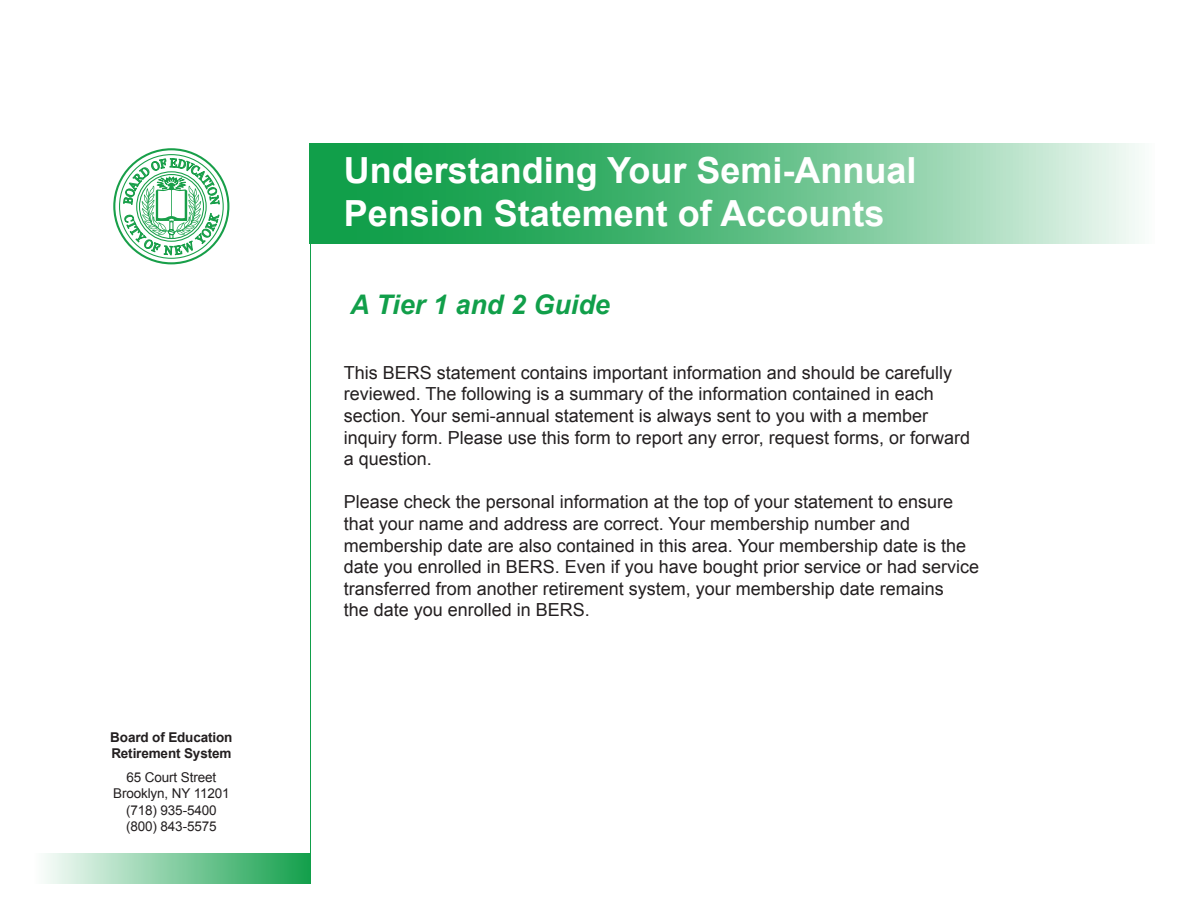
<style>
.page{position:relative;width:1188px;height:918px;background:#fff}
.page>*{position:absolute;margin:0;border:0;box-sizing:border-box;transform-origin:0 0}
.t1{font:700 36px/43.2px "Arial";color:#fff}
.t2{font:italic 700 27px "Arial";color:#119f4a}
.t3{font:18px/21.6px "Arial";color:#231f20}
.t4{font:13.5px "Arial";letter-spacing:-.01em;color:#231f20}
.t5{font:700 13.5px/16.2px "Arial";letter-spacing:-.01em;color:#231f20}
</style>
<div class="page">
<hr style="left:310px;top:148px;width:1px;height:736px;background:#119f4a">
<div style="left:32px;top:853px;width:278px;height:31px;background:linear-gradient(to right,#fff,#14a04c)"></div>
<svg style="left:310px;top:143px;width:829px;height:101px;background:#63c088"></svg>
<svg style="left:113px;top:148px;width:116px;height:116px"></svg>
<p class="t5" style="left:110px;top:730px;width:124px">Board of Education<br>Retirement System</p>
<p class="t4" style="left:127px;top:769px;width:91px">65 Court Street</p>
<p class="t4" style="left:113px;top:785px;width:118px">Brooklyn, NY 11201</p>
<p class="t4" style="left:126px;top:801px;width:92px">(718) 935-5400</p>
<p class="t4" style="left:126px;top:817px;width:92px">(800) 843-5575</p>
<p class="t1" style="left:344px;top:150px;width:574px">Understanding Your Semi-Annual<br>Pension Statement of Accounts</p>
<p class="t2" style="left:350px;top:286px;width:261px">A Tier 1 and 2 Guide</p>
<p class="t3" style="left:344px;top:362px;width:628px">This BERS statement contains important information and should be carefully reviewed. The following is a summary of the information contained in each section. Your semi-annual statement is always sent to you with a member inquiry form. Please use this form to report any error, request forms, or forward a question.</p>
<p class="t3" style="left:344px;top:491px;width:637px">Please check the personal information at the top of your statement to ensure that your name and address are correct. Your membership number and membership date are also contained in this area. Your membership date is the date you enrolled in BERS. Even if you have bought prior service or had service transferred from another retirement system, your membership date remains<br>the date you enrolled in BERS.</p>
</div>
